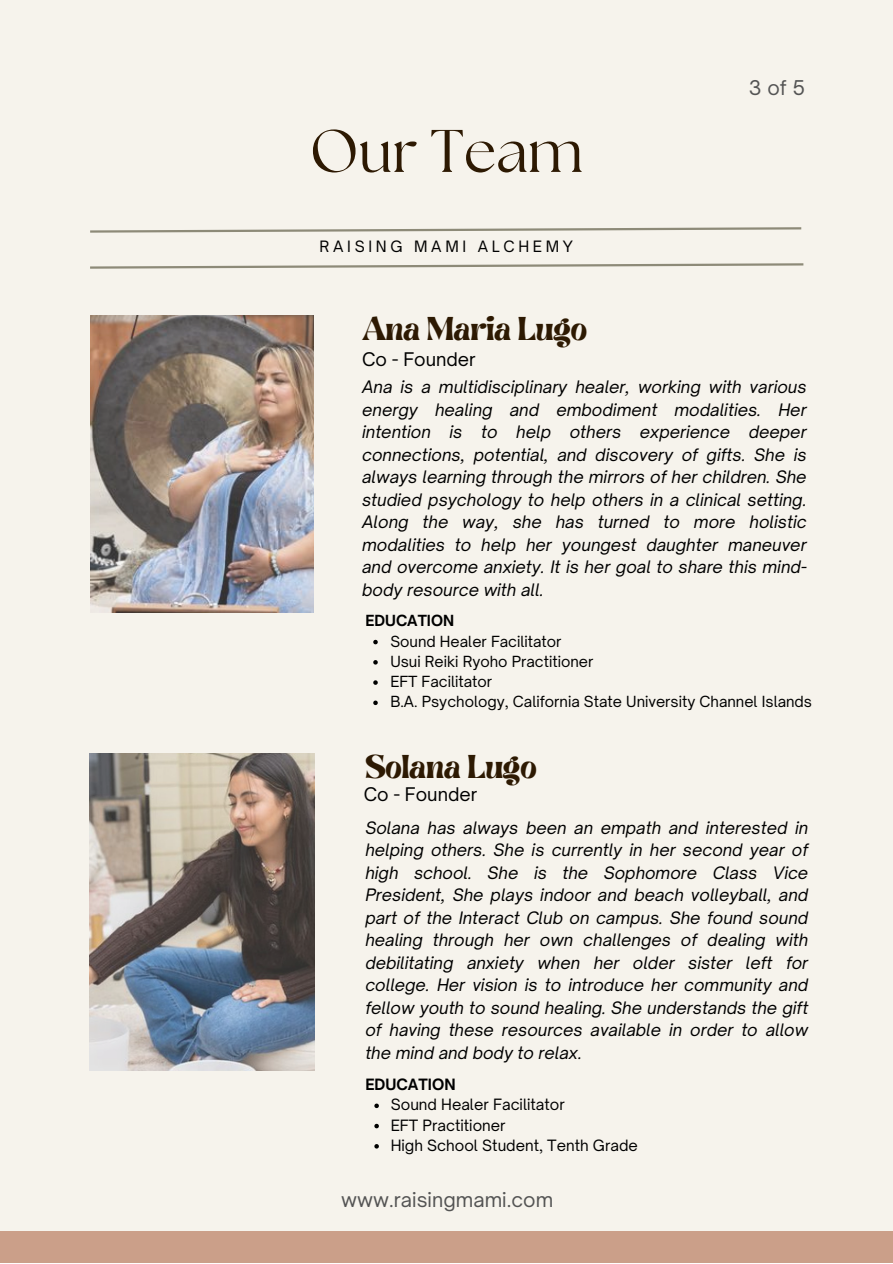
<style>
.page{position:relative;width:893px;height:1264px;background:#fff}
.page>*{position:absolute;margin:0;border:0;box-sizing:border-box;transform-origin:0 0}
.t1{font:60px "The Seasons";color:#2d1902}
.t2{font:26.55px "Brasika Display";color:#2d1902}
.t3{font:19.5px "Open Sauce One";letter-spacing:.005em;color:#545454}
.t4{font:18px "Open Sauce One";color:#000}
.t5{font:italic 16.5px/22.5px "Open Sauce One";color:#000;text-align:justify}
.t6{font:italic 16.35px/22.5px "Open Sauce One";color:#000;text-align:justify}
.t7{font:15px "Open Sauce One";letter-spacing:.245em;color:#000}
.t8{font:14.85px "Open Sauce One";color:#000}
.t9{font:700 14.85px "Open Sauce One";color:#000}
.t10{font:14.7px "Open Sauce One";color:#000}
.t11{font:700 14.7px "Open Sauce One";color:#000}
</style>
<div class="page">
<div style="left:0;top:0;width:892px;height:1262px;background:#f6f3ec"></div>
<div style="left:0;top:1231px;width:892px;height:31px;background:#cb9f89"></div>
<svg style="left:90px;top:227px;width:712px;height:6px"></svg>
<svg style="left:90px;top:263px;width:714px;height:6px"></svg>
<img style="left:91px;top:316px;width:222px;height:297px">
<img style="left:89px;top:753px;width:225px;height:317px">
<svg style="left:373px;top:640px;width:5px;height:4px"></svg>
<svg style="left:373px;top:660px;width:5px;height:4px"></svg>
<svg style="left:373px;top:680px;width:5px;height:4px"></svg>
<svg style="left:373px;top:700px;width:5px;height:5px"></svg>
<svg style="left:374px;top:1103px;width:5px;height:5px"></svg>
<svg style="left:374px;top:1123px;width:5px;height:5px"></svg>
<svg style="left:374px;top:1144px;width:5px;height:4px"></svg>
<p class="t1" style="left:310px;top:124px;width:274px">Our Team</p>
<p class="t7" style="left:319px;top:237px;width:255px">RAISING MAMI ALCHEMY</p>
<p class="t2" style="left:362px;top:308px;width:226px">Ana Maria Lugo</p>
<p class="t4" style="left:362px;top:348px;width:115px">Co - Founder</p>
<p class="t3" style="left:749px;top:76px;width:58px">3of5</p>
<p class="t5" style="left:362px;top:376px;width:446px">Ana is a multidisciplinary healer, working with various energy healing and embodiment modalities. Her intention is to help others experience deeper connections, potential, and discovery of gifts. She is always learning through the mirrors of her children. She studied psychology to help others in a clinical setting.<br>Along the way, she has turned to more holistic modalities to help her youngest daughter maneuver and overcome anxiety. It is her goal to share this mind&shy;body resource with all.</p>
<p class="t11" style="left:365px;top:611px;width:90px">EDUCATION</p>
<p class="t10" style="left:390px;top:632px;width:173px">Sound Healer Facilitator</p>
<p class="t10" style="left:390px;top:652px;width:204px">Usui Reiki Ryoho Practitioner</p>
<p class="t10" style="left:390px;top:672px;width:103px">EFT Facilitator</p>
<p class="t10" style="left:390px;top:692px;width:423px">B.A. Psychology, California State University Channel Islands</p>
<p class="t2" style="left:365px;top:745px;width:173px">Solana Lugo</p>
<p class="t4" style="left:364px;top:783px;width:115px">Co - Founder</p>
<p class="t6" style="left:365px;top:816px;width:444px">Solana has always been an empath and interested in helping others. She is currently in her second year of high school. She is the Sophomore Class Vice President, She plays indoor and beach volleyball, and part of the Interact Club on campus. She found sound healing through her own challenges of dealing with debilitating anxiety when her older sister left for college. Her vision is to introduce her community and fellow youth to sound healing. She understands the gift of having these resources available in order to allow the mind and body to relax.</p>
<p class="t9" style="left:365px;top:1075px;width:92px">EDUCATION</p>
<p class="t8" style="left:391px;top:1095px;width:175px">Sound Healer Facilitator</p>
<p class="t8" style="left:391px;top:1115px;width:116px">EFT Practitioner</p>
<p class="t8" style="left:391px;top:1135px;width:248px">High School Student, Tenth Grade</p>
<p class="t3" style="left:341px;top:1187px;width:214px">www.raisingmami.com</p>
</div>
